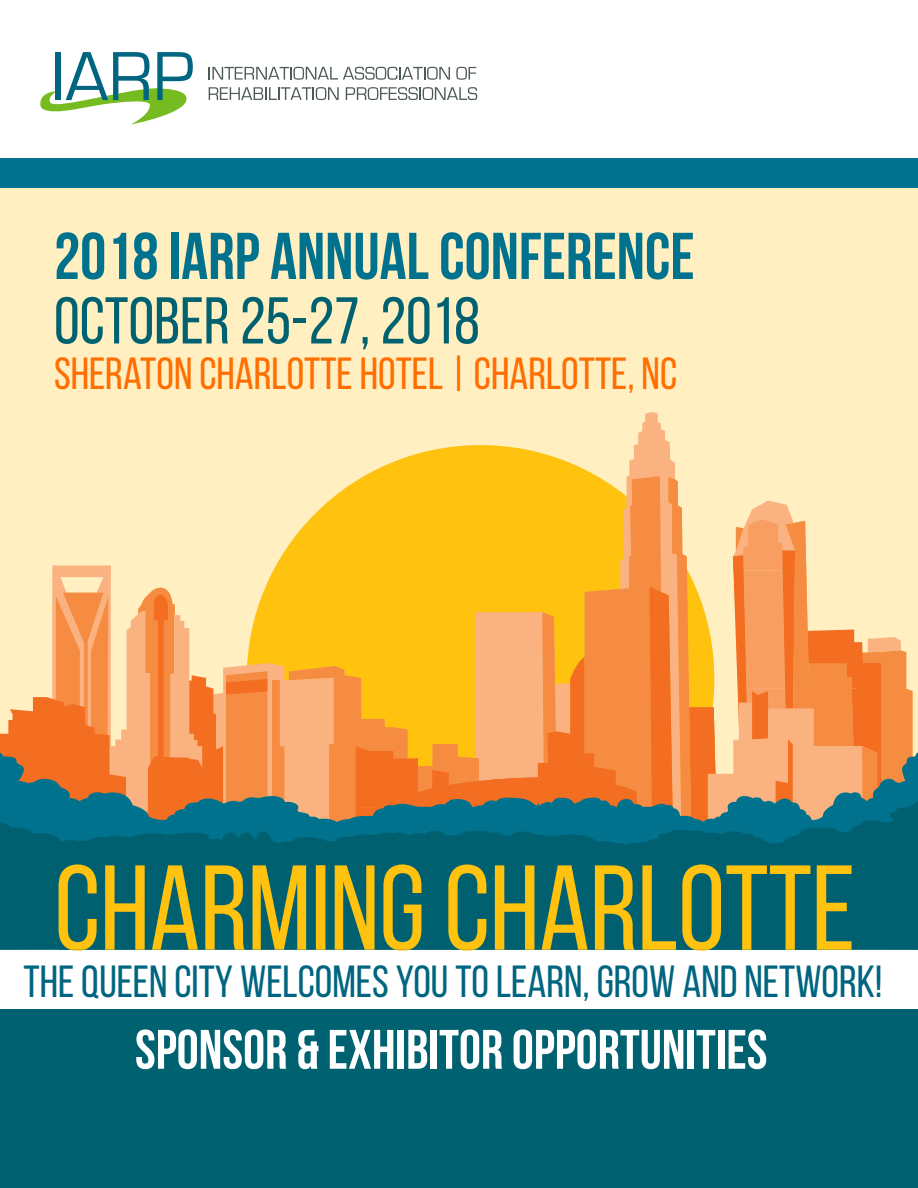
<style>
.page{position:relative;width:918px;height:1188px;background:#fff}
.page>*{position:absolute;margin:0;border:0;box-sizing:border-box;transform-origin:0 0}
.t1{font:120.6px "Bebas Neue";color:#fec20f}
.t2{font:700 66px "Bebas Neue";color:#00728e}
.t3{font:66px "Bebas Neue";color:#006170}
.t4{font:700 55.5px "Bebas Neue";color:#fff}
.t5{font:45px "Bebas Neue";color:#006580}
.t6{font:45px "Bebas Neue";color:#ff6e00}
</style>
<div class="page">
<div style="left:0;top:1010px;width:918px;height:178px;background:#006170"></div>
<div style="left:0;top:187px;width:918px;height:763px;background:#ffefc1"></div>
<svg style="left:0;top:412px;width:913px;height:331px"></svg>
<svg style="left:0;top:743px;width:918px;height:57px"></svg>
<svg style="left:0;top:800px;width:918px;height:150px;fill:#006070"></svg>
<svg style="left:72px;top:950px;width:635px;height:1px"></svg>
<svg style="left:59px;top:865px;width:792px;height:85px;fill:#006070"></svg>
<div style="left:0;top:158px;width:918px;height:30px;background:#00728e"></div>
<svg style="left:40px;top:52px;width:153px;height:73px"></svg>
<svg style="left:209px;top:67px;width:241px;height:13px"></svg>
<svg style="left:456px;top:67px;width:20px;height:13px"></svg>
<svg style="left:209px;top:87px;width:130px;height:13px"></svg>
<svg style="left:346px;top:87px;width:131px;height:13px"></svg>
<h2 class="t2" style="left:54px;top:220px;width:642px">2018 IARP ANNUAL CONFERENCE</h2>
<h2 class="t3" style="left:54px;top:285px;width:427px">OCTOBER 25-27, 2018</h2>
<p class="t6" style="left:54px;top:349px;width:625px">SHERATON CHARLOTTE HOTEL | CHARLOTTE, NC</p>
<h1 class="t1" style="left:55px;top:843px;width:802px">CHARMIN HARL TTE</h1>
<h1 class="t1" style="left:379px;top:843px;width:112px">GC</h1>
<h1 class="t1" style="left:678px;top:843px;width:48px">O</h1>
<p class="t5" style="left:23px;top:957px;width:860px">THE QUEEN CITY WELCOMES YOU TO LEARN, GROW AND NETWORK!</p>
<p class="t4" style="left:135px;top:1019px;width:634px">SPONSOR &amp; EXHIBITOR OPPORTUNITIES</p>
</div>
